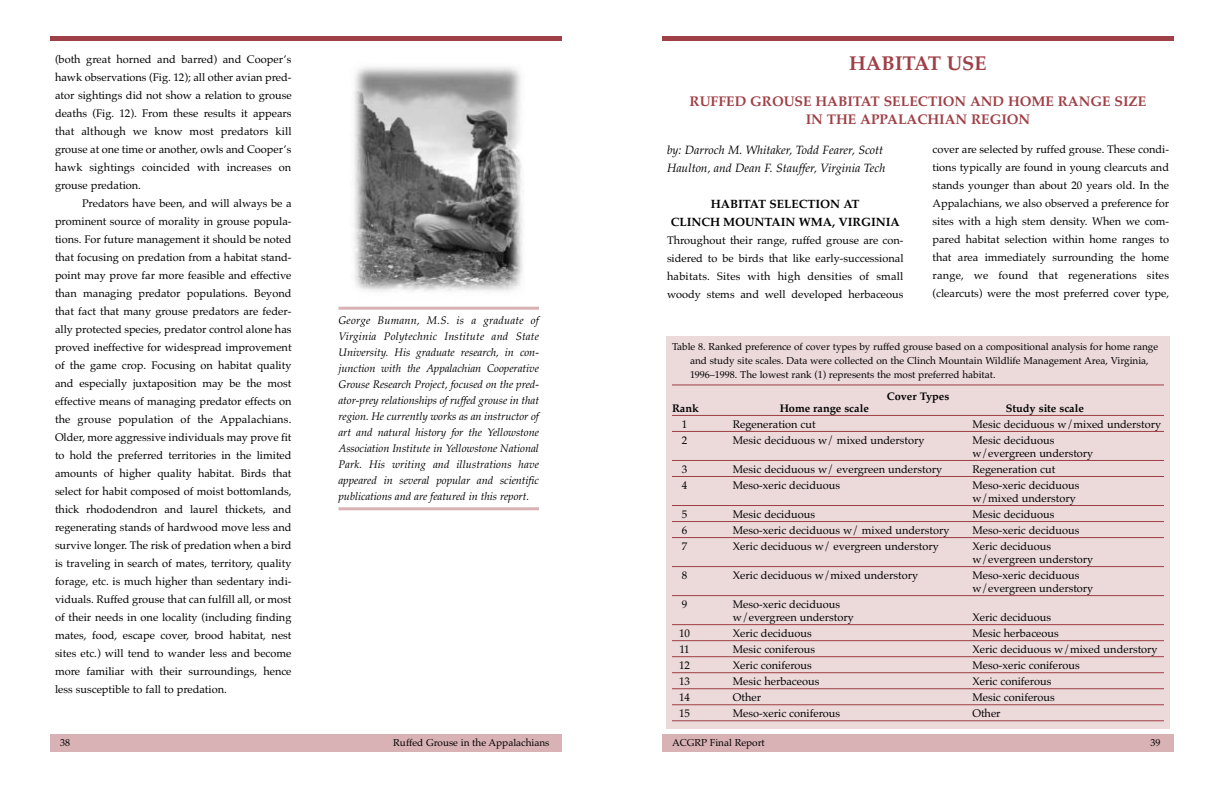
<style>
.page{position:relative;width:1224px;height:792px;background:#fff}
.page>*{position:absolute;margin:0;border:0;box-sizing:border-box;transform-origin:0 0}
.t1{font:700 20px "Palatino";color:#9f3f46}
.t2{font:700 14px/18px "Palatino";color:#9f3f46;text-align:center}
.t3{font:italic 12px/18px "Palatino";color:#000}
.t4{font:700 12px/18px "Palatino";color:#000;text-align:center}
.t5{font:11px/18px "Palatino";color:#000}
.t6{font:italic 11px/16px "Palatino";letter-spacing:-.005em;color:#000;text-align:justify}
.t7{font:700 11px "Palatino";color:#000}
.t8{font:10px/14px "Palatino";color:#000}
</style>
<div class="page">
<div style="left:662px;top:734px;width:512px;height:18px;background:#d8b2b5"></div>
<div style="left:50px;top:734px;width:512px;height:18px;background:#d8b2b5"></div>
<div style="left:50px;top:36px;width:512px;height:5px;background:#9f3f46"></div>
<div style="left:662px;top:36px;width:512px;height:5px;background:#9f3f46"></div>
<hr style="left:338px;top:307px;width:201px;height:3px;background:#d8b2b5">
<hr style="left:338px;top:507px;width:201px;height:3px;background:#d8b2b5">
<img style="left:354px;top:67px;width:169px;height:225px">
<div style="left:666px;top:336px;width:504px;height:393px;background:#ecd9da"></div>
<hr style="left:672px;top:385px;width:492px;height:1px;background:#9f3f46">
<hr style="left:672px;top:415px;width:492px;height:1px;background:#9f3f46">
<hr style="left:672px;top:431px;width:492px;height:1px;background:#9f3f46">
<hr style="left:672px;top:460px;width:492px;height:1px;background:#9f3f46">
<hr style="left:672px;top:476px;width:492px;height:1px;background:#9f3f46">
<hr style="left:672px;top:505px;width:492px;height:1px;background:#9f3f46">
<hr style="left:672px;top:521px;width:492px;height:1px;background:#9f3f46">
<hr style="left:672px;top:537px;width:492px;height:1px;background:#9f3f46">
<hr style="left:672px;top:566px;width:492px;height:1px;background:#9f3f46">
<hr style="left:672px;top:595px;width:492px;height:1px;background:#9f3f46">
<hr style="left:672px;top:624px;width:492px;height:1px;background:#9f3f46">
<hr style="left:672px;top:640px;width:492px;height:1px;background:#9f3f46">
<hr style="left:672px;top:656px;width:492px;height:1px;background:#9f3f46">
<hr style="left:672px;top:672px;width:492px;height:1px;background:#9f3f46">
<hr style="left:672px;top:688px;width:492px;height:1px;background:#9f3f46">
<hr style="left:672px;top:705px;width:492px;height:1px;background:#9f3f46">
<hr style="left:672px;top:721px;width:492px;height:1px;background:#9f3f46">
<p class="t5" style="left:55px;top:50px;width:238px;text-align:justify">(both great horned and barred) and Cooper’s hawk observations (Fig. 12); all other avian pred&shy;ator sightings did not show a relation to grouse deaths (Fig. 12). From these results it appears that although we know most predators kill grouse at one time or another, owls and Cooper’s hawk sightings coincided with increases on grouse predation.</p>
<p class="t5" style="left:55px;top:194px;width:238px;text-align:justify;text-indent:27px">Predators have been, and will always be a prominent source of morality in grouse popula&shy;tions. For future management it should be noted that focusing on predation from a habitat stand&shy;point may prove far more feasible and effective than managing predator populations. Beyond that fact that many grouse predators are feder&shy;ally protected species, predator control alone has proved ineffective for widespread improvement of the game crop. Focusing on habitat quality and especially juxtaposition may be the most effective means of managing predator effects on the grouse population of the Appalachians.<br>Older, more aggressive individuals may prove fit to hold the preferred territories in the limited amounts of higher quality habitat. Birds that select for habit composed of moist bottomlands, thick rhododendron and laurel thickets, and regenerating stands of hardwood move less and survive longer. The risk of predation when a bird is traveling in search of mates, territory, quality forage, etc. is much higher than sedentary indi&shy;viduals. Ruffed grouse that can fulfill all, or most of their needs in one locality (including finding mates, food, escape cover, brood habitat, nest sites etc.) will tend to wander less and become more familiar with their surroundings, hence less susceptible to fall to predation.</p>
<p class="t6" style="left:338px;top:312px;width:202px">George Bumann, M.S. is a graduate of Virginia Polytechnic Institute and State University. His graduate research, in con&shy;junction with the Appalachian Cooperative Grouse Research Project, focused on the pred&shy;ator-prey relationships of ruffed grouse in that region. He currently works as an instructor of art and natural history for the Yellowstone Association Institute in Yellowstone National Park. His writing and illustrations have appeared in several popular and scientific publications and are featured in this report.</p>
<p class="t8" style="left:60px;top:736px;width:11px">38</p>
<p class="t8" style="left:393px;top:736px;width:158px">Ruffed Grouse in the Appalachians</p>
<h1 class="t1" style="left:849px;top:51px;width:139px">HABITAT USE</h1>
<p class="t2" style="left:690px;top:92px;width:458px">RUFFED GROUSE HABITAT SELECTION AND HOME RANGE SIZE<br>IN THE APPALACHIAN REGION</p>
<p class="t3" style="left:667px;top:141px;width:220px">by: Darroch M. Whitaker, Todd Fearer, Scott<br>Haulton, and Dean F. Stauffer, Virginia Tech</p>
<p class="t4" style="left:671px;top:195px;width:231px">HABITAT SELECTION AT<br>CLINCH MOUNTAIN WMA, VIRGINIA</p>
<p class="t5" style="left:667px;top:231px;width:238px;text-align:justify">Throughout their range, ruffed grouse are con&shy;sidered to be birds that like early-successional habitats. Sites with high densities of small woody stems and well developed herbaceous</p>
<p class="t5" style="left:932px;top:140px;width:238px;text-align:justify">cover are selected by ruffed grouse. These condi&shy;tions typically are found in young clearcuts and stands younger than about 20 years old. In the Appalachians, we also observed a preference for sites with a high stem density. When we com&shy;pared habitat selection within home ranges to that area immediately surrounding the home range, we found that regenerations sites (clearcuts) were the most preferred cover type,</p>
<p class="t8" style="left:690px;top:339px;width:470px;text-indent:-18px">Table 8. Ranked preference of cover types by ruffed grouse based on a compositional analysis for home range and study site scales. Data were collected on the Clinch Mountain Wildlife Management Area, Virginia,<br>1996–1998. The lowest rank (1) represents the most preferred habitat.</p>
<p class="t7" style="left:887px;top:389px;width:64px">Cover Types</p>
<p class="t7" style="left:672px;top:401px;width:28px">Rank</p>
<p class="t7" style="left:780px;top:401px;width:91px">Home range scale</p>
<p class="t7" style="left:1006px;top:401px;width:80px">Study site scale</p>
<p class="t5" style="left:682px;top:415px;width:7px">1</p>
<p class="t5" style="left:733px;top:415px;width:84px">Regeneration cut</p>
<p class="t5" style="left:972px;top:415px;width:190px">Mesic deciduous w/mixed understory</p>
<p class="t5" style="left:682px;top:431px;width:7px">2</p>
<p class="t5" style="left:733px;top:431px;width:193px">Mesic deciduous w/ mixed understory</p>
<p class="t5" style="left:972px;top:433px;width:123px;line-height:13px">Mesic deciduous w/evergreen understory</p>
<p class="t5" style="left:682px;top:460px;width:7px">3</p>
<p class="t5" style="left:733px;top:460px;width:211px">Mesic deciduous w/ evergreen understory</p>
<p class="t5" style="left:972px;top:460px;width:84px">Regeneration cut</p>
<p class="t5" style="left:682px;top:476px;width:7px">4</p>
<p class="t5" style="left:733px;top:476px;width:109px">Meso-xeric deciduous</p>
<p class="t5" style="left:972px;top:478px;width:109px;line-height:13px">Meso-xeric deciduous w/mixed understory</p>
<p class="t5" style="left:682px;top:505px;width:7px">5</p>
<p class="t5" style="left:733px;top:505px;width:84px">Mesic deciduous</p>
<p class="t5" style="left:972px;top:505px;width:84px">Mesic deciduous</p>
<p class="t5" style="left:682px;top:521px;width:7px">6</p>
<p class="t5" style="left:733px;top:521px;width:218px">Meso-xeric deciduous w/ mixed understory</p>
<p class="t5" style="left:972px;top:521px;width:109px">Meso-xeric deciduous</p>
<p class="t5" style="left:682px;top:537px;width:7px">7</p>
<p class="t5" style="left:733px;top:537px;width:207px">Xeric deciduous w/ evergreen understory</p>
<p class="t5" style="left:972px;top:539px;width:123px;line-height:13px">Xeric deciduous w/evergreen understory</p>
<p class="t5" style="left:682px;top:566px;width:7px">8</p>
<p class="t5" style="left:733px;top:566px;width:187px">Xeric deciduous w/mixed understory</p>
<p class="t5" style="left:972px;top:568px;width:123px;line-height:13px">Meso-xeric deciduous w/evergreen understory</p>
<p class="t5" style="left:682px;top:595px;width:7px">9</p>
<p class="t5" style="left:733px;top:597px;width:123px;line-height:13px">Meso-xeric deciduous w/evergreen understory</p>
<p class="t5" style="left:972px;top:608px;width:80px">Xeric deciduous</p>
<p class="t5" style="left:679px;top:624px;width:12px">10</p>
<p class="t5" style="left:733px;top:624px;width:80px">Xeric deciduous</p>
<p class="t5" style="left:972px;top:624px;width:88px">Mesic herbaceous</p>
<p class="t5" style="left:679px;top:640px;width:12px">11</p>
<p class="t5" style="left:733px;top:640px;width:84px">Mesic coniferous</p>
<p class="t5" style="left:972px;top:640px;width:187px">Xeric deciduous w/mixed understory</p>
<p class="t5" style="left:679px;top:656px;width:12px">12</p>
<p class="t5" style="left:733px;top:656px;width:80px">Xeric coniferous</p>
<p class="t5" style="left:972px;top:656px;width:109px">Meso-xeric coniferous</p>
<p class="t5" style="left:679px;top:672px;width:12px">13</p>
<p class="t5" style="left:733px;top:672px;width:88px">Mesic herbaceous</p>
<p class="t5" style="left:972px;top:672px;width:80px">Xeric coniferous</p>
<p class="t5" style="left:679px;top:688px;width:12px">14</p>
<p class="t5" style="left:733px;top:688px;width:30px">Other</p>
<p class="t5" style="left:972px;top:688px;width:84px">Mesic coniferous</p>
<p class="t5" style="left:679px;top:704px;width:12px">15</p>
<p class="t5" style="left:733px;top:704px;width:109px">Meso-xeric coniferous</p>
<p class="t5" style="left:972px;top:704px;width:30px">Other</p>
<p class="t8" style="left:672px;top:736px;width:94px">ACGRP Final Report</p>
<p class="t8" style="left:1150px;top:736px;width:11px">39</p>
</div>
